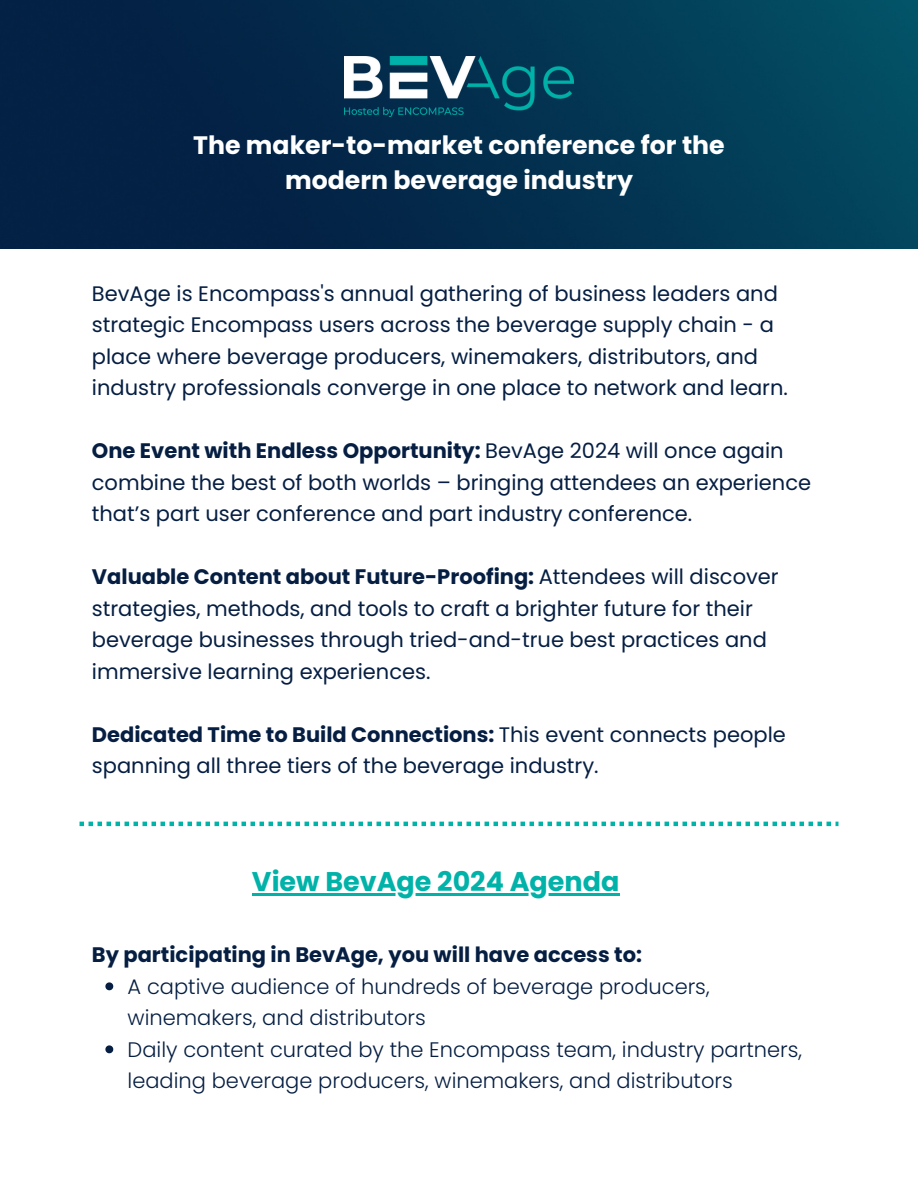
<style>
.page{position:relative;width:918px;height:1188px;background:#fff}
.page>*{position:absolute;margin:0;border:0;box-sizing:border-box;transform-origin:0 0}
.t1{font:700 27px "Poppins";color:#01b2a9}
.t2{font:700 25.2px/34.8px "Poppins";color:#fff;text-align:center}
.t3{font:21px/31.5px "Poppins";color:#051e42}
.t4{font:300 21px/31.5px "Poppins";color:#051e42}
.t5{font:700 21px "Poppins";color:#051e42}
.s1{font-weight:700}
</style>
<div class="page">
<img style="left:0;top:0;width:918px;height:249px">
<img style="left:344px;top:56px;width:230px;height:61px">
<svg style="left:105px;top:982px;width:8px;height:8px"></svg>
<svg style="left:105px;top:1045px;width:8px;height:8px"></svg>
<hr style="left:252px;top:893px;width:367px;height:2px;background:#01b2a9">
<svg style="left:80px;top:822px;width:758px;height:4px"></svg>
<p class="t2" style="left:193px;top:128px;width:533px">The maker-to-market conference for the modern beverage industry</p>
<h1 class="t3" style="left:92px;top:278px;width:697px">BevAge is Encompass's annual gathering of business leaders and strategic Encompass users across the beverage supply chain - a place where beverage producers, winemakers, distributors, and industry professionals converge in one place to network and learn.</h1>
<p class="t3" style="left:92px;top:435px;width:721px"><span class="s1">One Event with Endless Opportunity:</span> BevAge 2024 will once again combine the best of both worlds – bringing attendees an experience that’s part user conference and part industry conference.</p>
<p class="t3" style="left:92px;top:561px;width:688px"><span class="s1">Valuable Content about Future-Proofing:</span> Attendees will discover strategies, methods, and tools to craft a brighter future for their beverage businesses through tried-and-true best practices and immersive learning experiences.</p>
<p class="t3" style="left:92px;top:719px;width:695px"><span class="s1">Dedicated Time to Build Connections:</span> This event connects people spanning all three tiers of the beverage industry.</p>
<h1 class="t1" style="left:252px;top:863px;width:369px">View BevAge 2024 Agenda</h1>
<p class="t5" style="left:92px;top:940px;width:552px">By participating in BevAge, you will have access to:</p>
<h2 class="t4" style="left:128px;top:971px;width:584px">A captive audience of hundreds of beverage producers, winemakers, and distributors</h2>
<p class="t4" style="left:128px;top:1034px;width:676px">Daily content curated by the Encompass team, industry partners, leading beverage producers, winemakers, and distributors</p>
</div>
